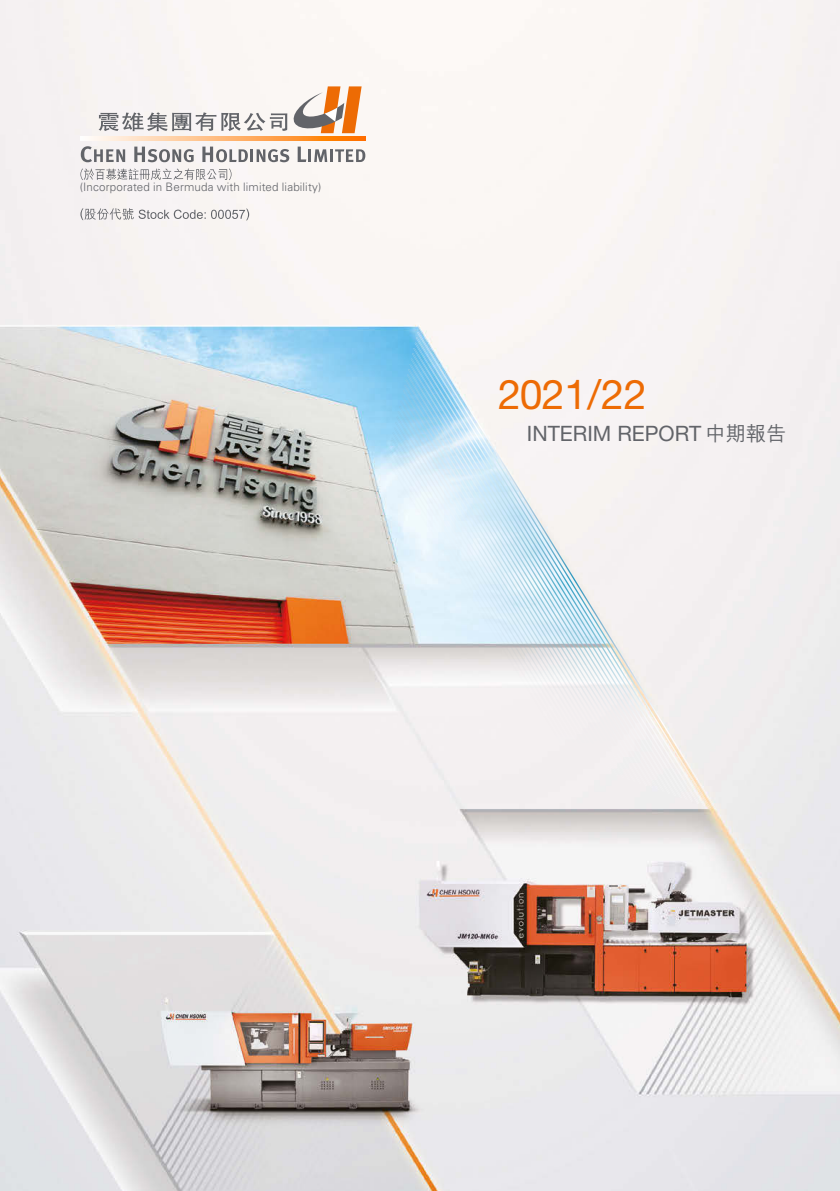
<style>
.page{position:relative;width:840px;height:1191px;background:#fff}
.page>*{position:absolute;margin:0;border:0;box-sizing:border-box;transform-origin:0 0}
.t1{font:41px "Helvetica Neue LT Std";letter-spacing:-.01em;color:#ed6b04}
.t2{font:21.2px "Helvetica Neue LT Std";color:#626469}
.t3{font:300 11.6px "Univers LT Std";letter-spacing:.01em;color:#626469}
.s1{font-family:"M Hei HK";font-weight:500;font-size:20.2px}
</style>
<div class="page">
<img style="left:1px;top:0;width:838px;height:1191px">
<div style="left:418px;top:327px;width:298px;height:483px;background:#f4f0f1"></div>
<div style="left:417px;top:332px;width:293px;height:476px;background:#f4f0f1"></div>
<div style="left:416px;top:337px;width:288px;height:469px;background:#f4f0f1"></div>
<div style="left:414px;top:342px;width:284px;height:462px;background:#f5f1f1"></div>
<div style="left:413px;top:348px;width:280px;height:454px;background:#f5f1f1"></div>
<div style="left:412px;top:353px;width:275px;height:447px;background:#f5f1f1"></div>
<div style="left:410px;top:358px;width:271px;height:440px;background:#f5f1f1"></div>
<div style="left:409px;top:364px;width:266px;height:432px;background:#f5f1f1"></div>
<div style="left:408px;top:369px;width:261px;height:425px;background:#f5f1f1"></div>
<div style="left:406px;top:374px;width:258px;height:418px;background:#f5f1f1"></div>
<svg style="left:405px;top:379px;width:253px;height:411px"></svg>
<svg style="left:404px;top:385px;width:248px;height:403px"></svg>
<svg style="left:402px;top:390px;width:244px;height:396px"></svg>
<svg style="left:401px;top:395px;width:239px;height:389px"></svg>
<svg style="left:400px;top:400px;width:235px;height:382px"></svg>
<svg style="left:398px;top:406px;width:231px;height:374px"></svg>
<svg style="left:397px;top:411px;width:226px;height:367px"></svg>
<svg style="left:396px;top:416px;width:221px;height:360px"></svg>
<svg style="left:395px;top:422px;width:217px;height:352px"></svg>
<svg style="left:393px;top:427px;width:213px;height:345px"></svg>
<svg style="left:392px;top:432px;width:208px;height:338px"></svg>
<svg style="left:391px;top:437px;width:203px;height:331px"></svg>
<svg style="left:389px;top:443px;width:199px;height:323px"></svg>
<svg style="left:388px;top:448px;width:195px;height:316px"></svg>
<svg style="left:387px;top:453px;width:190px;height:309px"></svg>
<svg style="left:385px;top:458px;width:186px;height:302px"></svg>
<svg style="left:384px;top:464px;width:181px;height:294px"></svg>
<svg style="left:80px;top:208px;width:169px;height:12px"></svg>
<svg style="left:98px;top:86px;width:263px;height:47px"></svg>
<svg style="left:81px;top:146px;width:44px;height:16px"></svg>
<svg style="left:134px;top:147px;width:59px;height:15px"></svg>
<svg style="left:202px;top:147px;width:87px;height:15px"></svg>
<svg style="left:297px;top:147px;width:68px;height:15px"></svg>
<svg style="left:80px;top:136px;width:285px;height:4px"></svg>
<svg style="left:80px;top:168px;width:151px;height:12px"></svg>
<hr style="left:0;top:0;width:1px;height:1191px;background:#ec6307">
<p class="t3" style="left:80px;top:180px;width:243px">(Incorporated in Bermuda with limited liability)</p>
<h1 class="t1" style="left:498px;top:370px;width:150px">2021/22</h1>
<h2 class="t2" style="left:526px;top:421px;width:261px">INTERIM REPORT <span class="s1">中期報告</span></h2>
</div>
